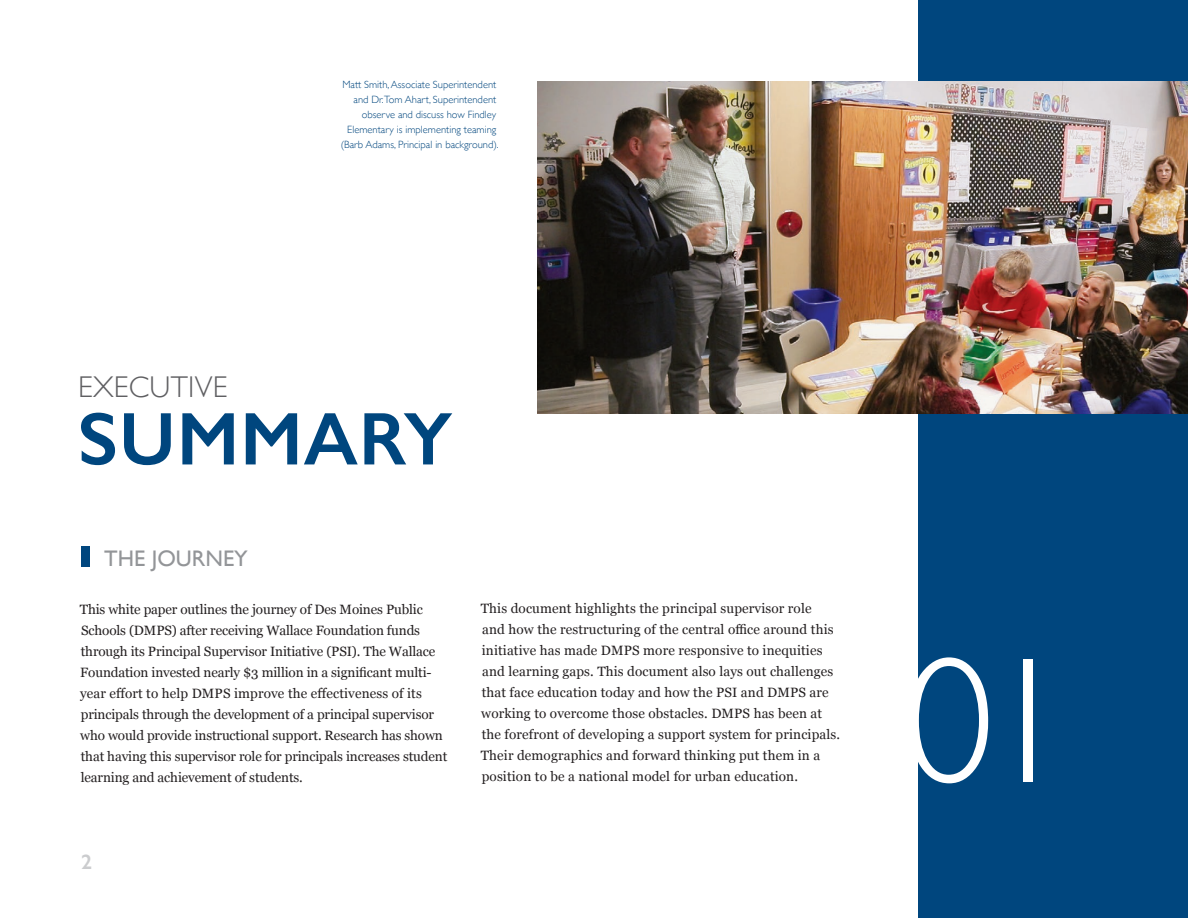
<style>
.page{position:relative;width:1188px;height:918px;background:#fff}
.page>*{position:absolute;margin:0;border:0;box-sizing:border-box;transform-origin:0 0}
.Big_Numbers{font:300 180px "Gill Sans";color:#fff}
.t1{font:600 75px "Gill Sans";letter-spacing:.01em;color:#00467e}
.t2{font:300 30px "Gill Sans";letter-spacing:.01em;color:#5f5f62}
.SUBHEAD{font:22.5px "Gill Sans";color:#939598}
.t3{font:600 21px "Gill Sans";color:#cbccce}
.BODY{font:13.5px/21px "Georgia";letter-spacing:-.01em;color:#231f20}
.BODY-2{font:13.5px/21px "Georgia";letter-spacing:.01em;color:#231f20}
.t4{font:300 10.5px/15px "Gill Sans";color:#00467e;text-align:right}
</style>
<div class="page">
<div style="left:919px;top:0;width:269px;height:918px;background:#00467e"></div>
<div style="left:81px;top:547px;width:9px;height:20px;background:#00467e"></div>
<img style="left:537px;top:81px;width:651px;height:333px">
<p class="t4" style="left:341px;top:77px;width:159px">Matt Smith, Associate Superintendent and Dr.Tom Ahart, Superintendent observe and discuss how Findley Elementary is implementing teaming (Barb Adams, Principal in background).</p>
<p class="t2" style="left:78px;top:363px;width:151px">EXECUTIVE</p>
<p class="t1" style="left:78px;top:394px;width:376px">SUMMARY</p>
<p class="SUBHEAD" style="left:104px;top:545px;width:145px">THE JOURNEY</p>
<p class="BODY" style="left:80px;top:598px;width:369px">This white paper outlines the journey of Des Moines Public Schools (DMPS) after receiving Wallace Foundation funds through its Principal Supervisor Initiative (PSI). The Wallace Foundation invested nearly $3 million in a significant multi&shy;year effort to help DMPS improve the effectiveness of its principals through the development of a principal supervisor who would provide instructional support. Research has shown that having this supervisor role for principals increases student learning and achievement of students.</p>
<p class="BODY-2" style="left:481px;top:597px;width:361px">This document highlights the principal supervisor role<br>and how the restructuring of the central office around this initiative has made DMPS more responsive to inequities and learning gaps. This document also lays out challenges that face education today and how the PSI and DMPS are working to overcome those obstacles. DMPS has been at the forefront of developing a support system for principals.<br>Their demographics and forward thinking put them in a position to be a national model for urban education.</p>
<h3 class="t3" style="left:81px;top:850px;width:13px">2</h3>
<p class="Big_Numbers" style="left:904px;top:581px;width:171px">01</p>
</div>
